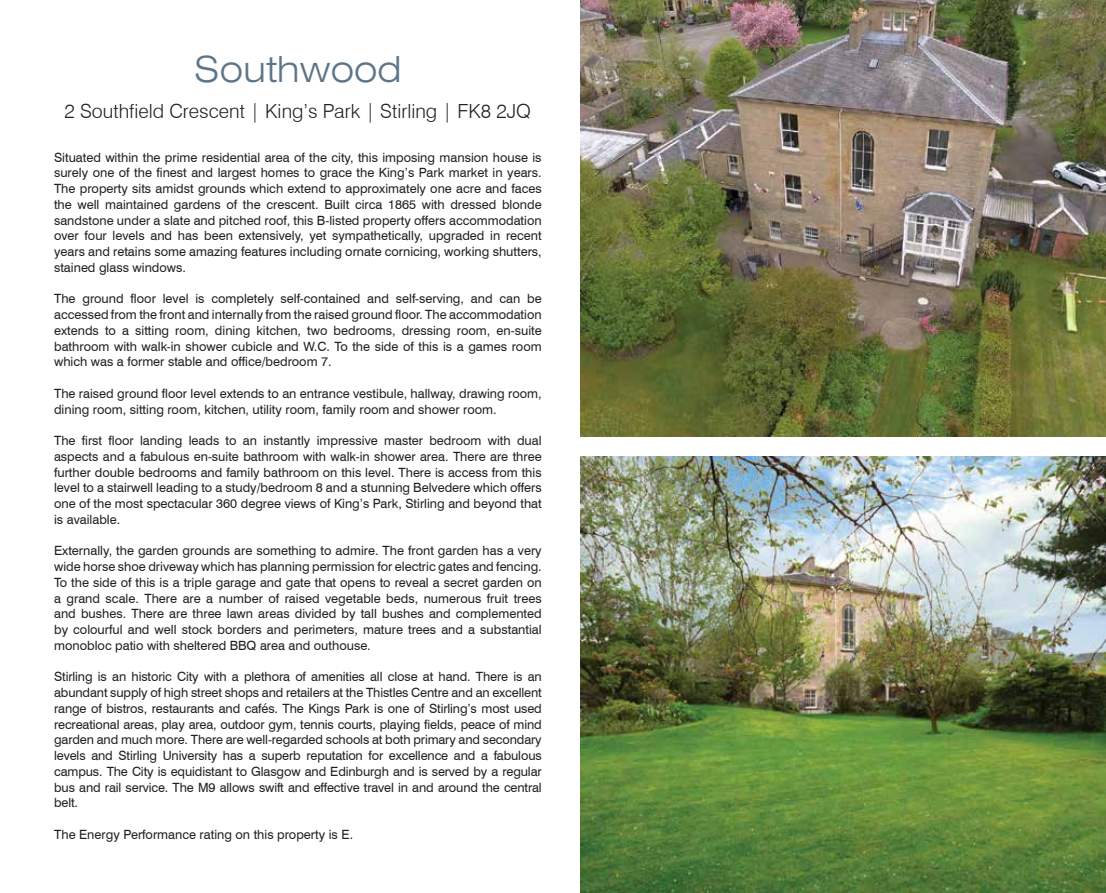
<style>
.page{position:relative;width:1106px;height:893px;background:#fff}
.page>*{position:absolute;margin:0;border:0;box-sizing:border-box;transform-origin:0 0}
.t1{font:300 expanded 36px "Swiss 721 BT";color:#5d7588}
.t2{font:300 19.5px "Swiss 721 BT";color:#231f20}
.t3{font:12.75px/15.8px "Swiss 721 BT";color:#231f20;text-align:justify}
</style>
<div class="page">
<img style="left:580px;top:0;width:526px;height:437px">
<img style="left:580px;top:456px;width:526px;height:437px">
<h1 class="t1" style="left:194px;top:47px;width:209px">Southwood</h1>
<h2 class="t2" style="left:65px;top:100px;width:468px">2 Southfield Crescent | King’s Park | Stirling | FK8 2JQ</h2>
<p class="t3" style="left:54px;top:149px;width:489px">Situated within the prime residential area of the city, this imposing mansion house is surely one of the finest and largest homes to grace the King’s Park market in years.<br>The property sits amidst grounds which extend to approximately one acre and faces the well maintained gardens of the crescent. Built circa 1865 with dressed blonde sandstone under a slate and pitched roof, this B-listed property offers accommodation over four levels and has been extensively, yet sympathetically, upgraded in recent years and retains some amazing features including ornate cornicing, working shutters, stained glass windows.</p>
<p class="t3" style="left:54px;top:291px;width:489px">The ground floor level is completely self-contained and self-serving, and can be accessed from the front and internally from the raised ground floor. The accommodation extends to a sitting room, dining kitchen, two bedrooms, dressing room, en-suite bathroom with walk-in shower cubicle and W.C. To the side of this is a games room which was a former stable and office/bedroom 7.</p>
<p class="t3" style="left:54px;top:385px;width:489px">The raised ground floor level extends to an entrance vestibule, hallway, drawing room, dining room, sitting room, kitchen, utility room, family room and shower room.</p>
<p class="t3" style="left:54px;top:433px;width:489px">The first floor landing leads to an instantly impressive master bedroom with dual aspects and a fabulous en-suite bathroom with walk-in shower area. There are three further double bedrooms and family bathroom on this level. There is access from this level to a stairwell leading to a study/bedroom 8 and a stunning Belvedere which offers one of the most spectacular 360 degree views of King’s Park, Stirling and beyond that is available.</p>
<p class="t3" style="left:54px;top:543px;width:489px">Externally, the garden grounds are something to admire. The front garden has a very wide horse shoe driveway which has planning permission for electric gates and fencing.<br>To the side of this is a triple garage and gate that opens to reveal a secret garden on a grand scale. There are a number of raised vegetable beds, numerous fruit trees and bushes. There are three lawn areas divided by tall bushes and complemented by colourful and well stock borders and perimeters, mature trees and a substantial monobloc patio with sheltered BBQ area and outhouse.</p>
<p class="t3" style="left:54px;top:669px;width:489px">Stirling is an historic City with a plethora of amenities all close at hand. There is an abundant supply of high street shops and retailers at the Thistles Centre and an excellent range of bistros, restaurants and cafés. The Kings Park is one of Stirling’s most used recreational areas, play area, outdoor gym, tennis courts, playing fields, peace of mind garden and much more. There are well-regarded schools at both primary and secondary levels and Stirling University has a superb reputation for excellence and a fabulous campus. The City is equidistant to Glasgow and Edinburgh and is served by a regular bus and rail service. The M9 allows swift and effective travel in and around the central belt.</p>
<p class="t3" style="left:54px;top:826px;width:300px">The Energy Performance rating on this property is E.</p>
</div>
